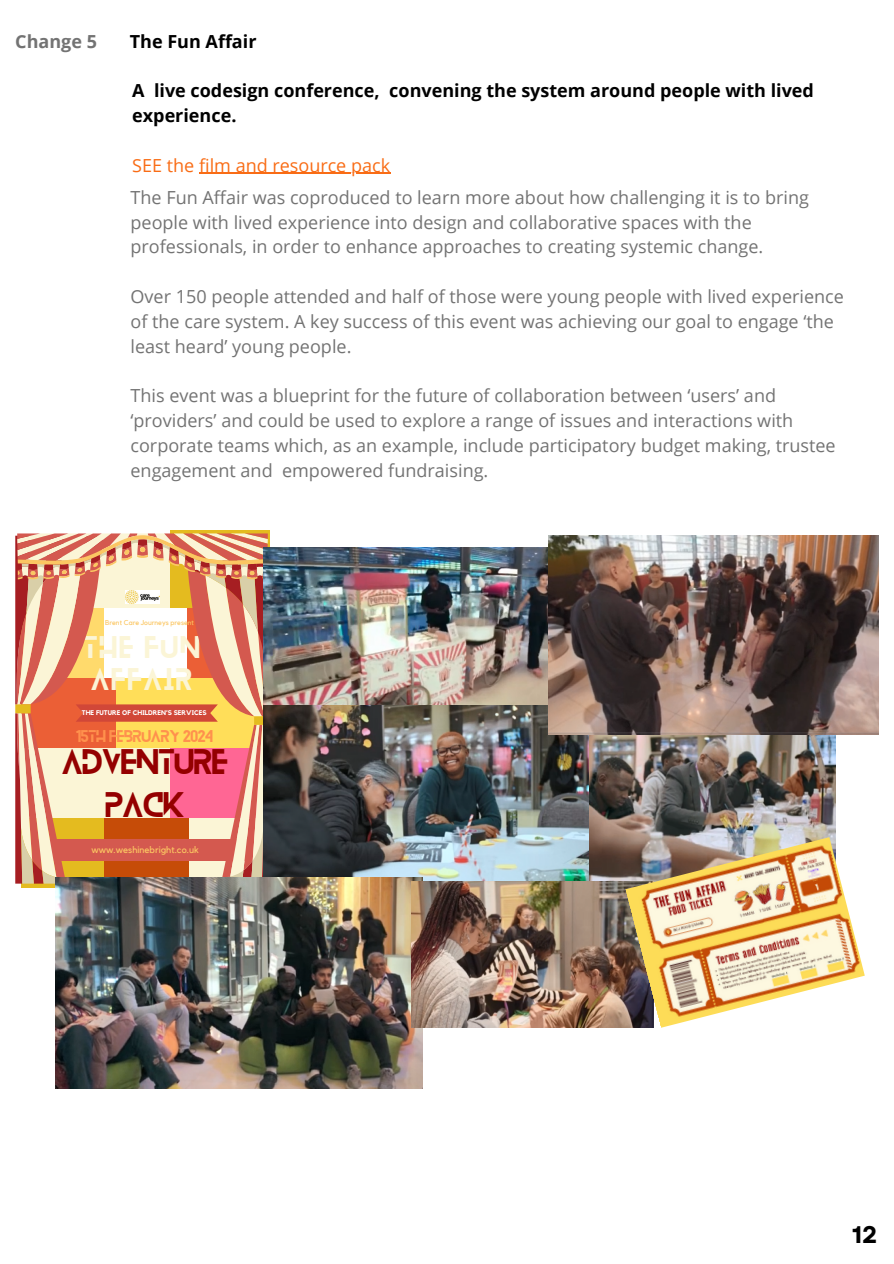
<style>
.page{position:relative;width:894px;height:1264px;background:#fff}
.page>*{position:absolute;margin:0;border:0;box-sizing:border-box;transform-origin:0 0}
.t1{font:31.05px/43.3px "Blanka";color:#940000;text-align:center}
.t2{font:27.45px/31.8px "Blanka";letter-spacing:.085em;color:#fbf5d6}
.t3{font:700 24px "Garet";color:#000}
.t4{font:18px/24.8px "Open Sans";color:#737373}
.t5{font:700 18px/24.8px "Open Sans";color:#000}
.t6{font:18px "Open Sans";color:#f96c15}
.t7{font:700 18px "Open Sans";color:#737373}
.t8{font:14.85px "Blanka";color:#ff914d}
.t9{font:9.45px "Kollektif";color:#fbc662}
.t10{font:7.05px "Kollektif";color:#fbc662}
.t11{font:700 6.75px "Kollektif";color:#fff}
</style>
<div class="page">
<svg style="left:21px;top:883px;width:35px;height:5px"></svg>
<div style="left:170px;top:530px;width:100px;height:77px;background:#e4bb1f"></div>
<svg style="left:15px;top:533px;width:253px;height:350px;background:#eaa885"></svg>
<img style="left:125px;top:590px;width:34px;height:14px">
<img style="left:263px;top:547px;width:285px;height:158px">
<img style="left:588px;top:735px;width:247px;height:146px">
<img style="left:263px;top:705px;width:325px;height:176px">
<img style="left:548px;top:535px;width:330px;height:200px">
<img style="left:56px;top:877px;width:366px;height:211px">
<img style="left:411px;top:881px;width:214px;height:145px">
<img style="left:625px;top:837px;width:239px;height:190px">
<hr style="left:199px;top:173px;width:191px;height:1px;background:#f96c15">
<p class="t7" style="left:15px;top:29px;width:83px">Change 5</p>
<p class="t5" style="left:130px;top:29px;width:128px">The Fun Affair</p>
<h2 class="t5" style="left:132px;top:78px;width:683px">A live codesign conference, convening the system around people with lived experience.</h2>
<p class="t6" style="left:132px;top:152px;width:259px">SEE the film and resource pack</p>
<h1 class="t4" style="left:130px;top:184px;width:679px">The Fun Affair was coproduced to learn more about how challenging it is to bring people with lived experience into design and collaborative spaces with the professionals, in order to enhance approaches to creating systemic change.</h1>
<p class="t4" style="left:130px;top:284px;width:714px">Over 150 people attended and half of those were young people with lived experience of the care system. A key success of this event was achieving our goal to engage ‘the least heard’ young people.</p>
<h6 class="t4" style="left:130px;top:383px;width:706px">This event was a blueprint for the future of collaboration between ‘users’ and ‘providers’ and could be used to explore a range of issues and interactions with corporate teams which, as an example, include participatory budget making, trustee engagement and empowered fundraising.</h6>
<h4 class="t10" style="left:105px;top:619px;width:90px">Brent Care Journeys present</h4>
<h3 class="t2" style="left:84px;top:628px;width:118px">THE FUN<br>AFFAIR</h3>
<h3 class="t11" style="left:82px;top:709px;width:126px">THE FUTURE OF CHILDREN’S SERVICES</h3>
<h5 class="t8" style="left:76px;top:725px;width:138px">15TH FEBRUARY 2024</h5>
<p class="t1" style="left:62px;top:737px;width:167px">ADVENTURE<br>PACK</p>
<h4 class="t9" style="left:91px;top:845px;width:109px">www.weshinebright.co.uk</h4>
<p class="t3" style="left:851px;top:1217px;width:27px">12</p>
</div>
